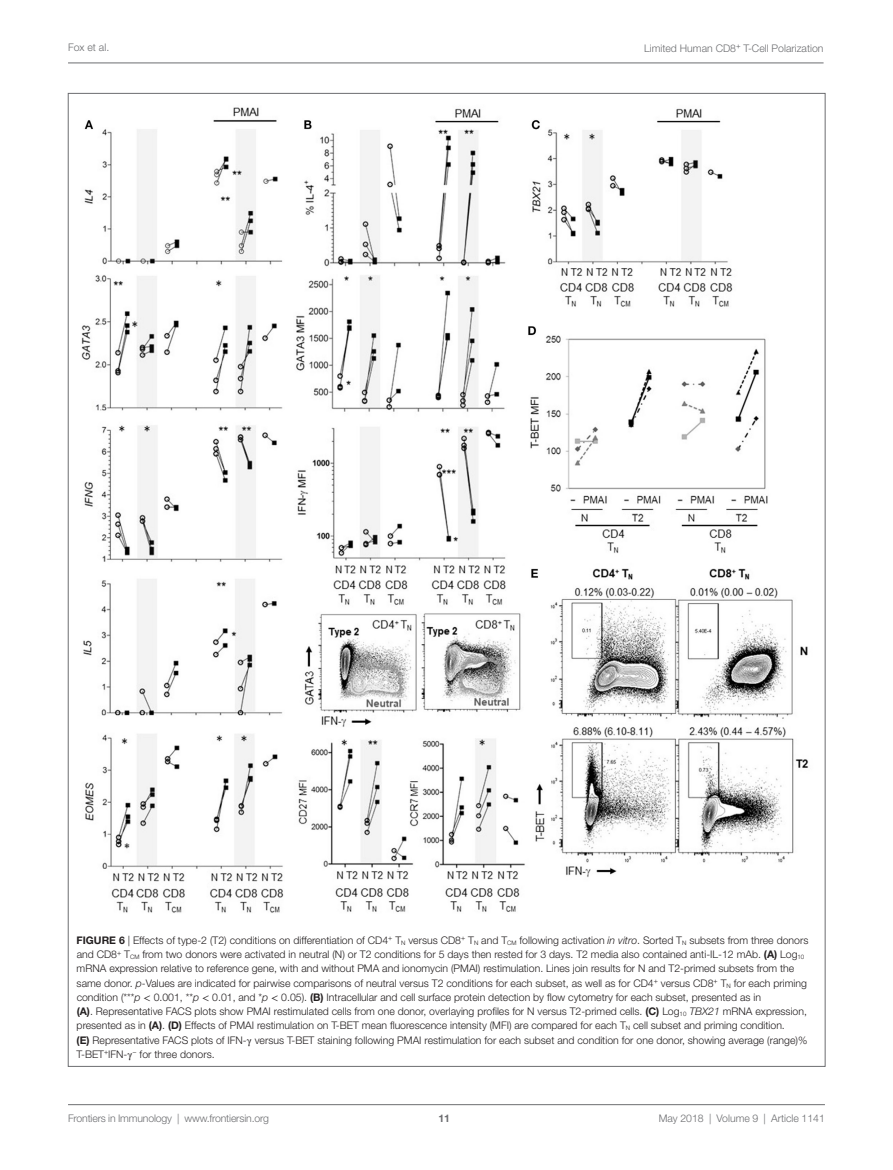
<style>
.page{position:relative;width:893px;height:1170px;background:#fff}
.page>*{position:absolute;margin:0;border:0;box-sizing:border-box;transform-origin:0 0}
.t1{font:300 10.5px/14.2px "Helvetica Neue LT Std";color:#231f20}
.t2{font:300 10.5px "Helvetica Neue LT Std";color:#6c6d70}
.t3{font:700 10.5px "Helvetica Neue LT Std";color:#6c6d70}
.s1{font-weight:700}
.s2{font-style:italic}
.s3{font-family:"STIX General";font-weight:400}
</style>
<div class="page">
<img style="left:81px;top:107px;width:728px;height:806px">
<hr style="left:68px;top:1104px;width:757px;height:1px;background:#6c6d70">
<hr style="left:68px;top:63px;width:756px;height:1px;background:#6c6d70">
<p class="t2" style="left:68px;top:41px;width:43px">Fox et al.</p>
<p class="t2" style="left:644px;top:42px;width:181px">Limited Human CD8<sup>+</sup> T-Cell Polarization</p>
<p class="t1" style="left:77px;top:932px;width:733px"><span class="s1">FIGURE 6</span> | Effects of type-2 (T2) conditions on differentiation of CD4<sup>+</sup> T<sub>N</sub> versus CD8<sup>+</sup> T<sub>N</sub> and T<sub>CM</sub> following activation <span class="s2">in vitro</span>. Sorted T<sub>N</sub> subsets from three donors and CD8<sup>+</sup> T<sub>CM</sub> from two donors were activated in neutral (N) or T2 conditions for 5 days then rested for 3 days. T2 media also contained anti-IL-12 mAb. <span class="s1">(A)</span> Log<sub>10 </sub>mRNA expression relative to reference gene, with and without PMA and ionomycin (PMAI) restimulation. Lines join results for N and T2-primed subsets from the same donor. <span class="s2">p</span>-Values are indicated for pairwise comparisons of neutral versus T2 conditions for each subset, as well as for CD4<sup>+</sup> versus CD8<sup>+</sup> T<sub>N</sub> for each priming condition (***<span class="s2">p</span> <span class="s3">&lt;</span> 0.001, **<span class="s2">p</span> <span class="s3">&lt;</span> 0.01, and *<span class="s2">p</span> <span class="s3">&lt;</span> 0.05). <span class="s1">(B)</span> Intracellular and cell surface protein detection by flow cytometry for each subset, presented as in<br><span class="s1">(A)</span>. Representative FACS plots show PMAI restimulated cells from one donor, overlaying profiles for N versus T2-primed cells. <span class="s1">(C)</span> Log<sub>10</sub> <span class="s2">TBX21</span> mRNA expression, presented as in <span class="s1">(A)</span>. <span class="s1">(D)</span> Effects of PMAI restimulation on T-BET mean fluorescence intensity (MFI) are compared for each T<sub>N</sub> cell subset and priming condition.<br><span class="s1">(E)</span> Representative FACS plots of IFN-<span class="s3">γ</span> versus T-BET staining following PMAI restimulation for each subset and condition for one donor, showing average (range)% T-BET<sup>+</sup>IFN-<span class="s3">γ</span><sup>−</sup> for three donors.</p>
<p class="t2" style="left:68px;top:1111px;width:203px">Frontiers in Immunology | www.frontiersin.org</p>
<p class="t2" style="left:659px;top:1111px;width:168px">May 2018 | Volume 9 | Article 1141</p>
<p class="t3" style="left:439px;top:1111px;width:13px">11</p>
</div>
